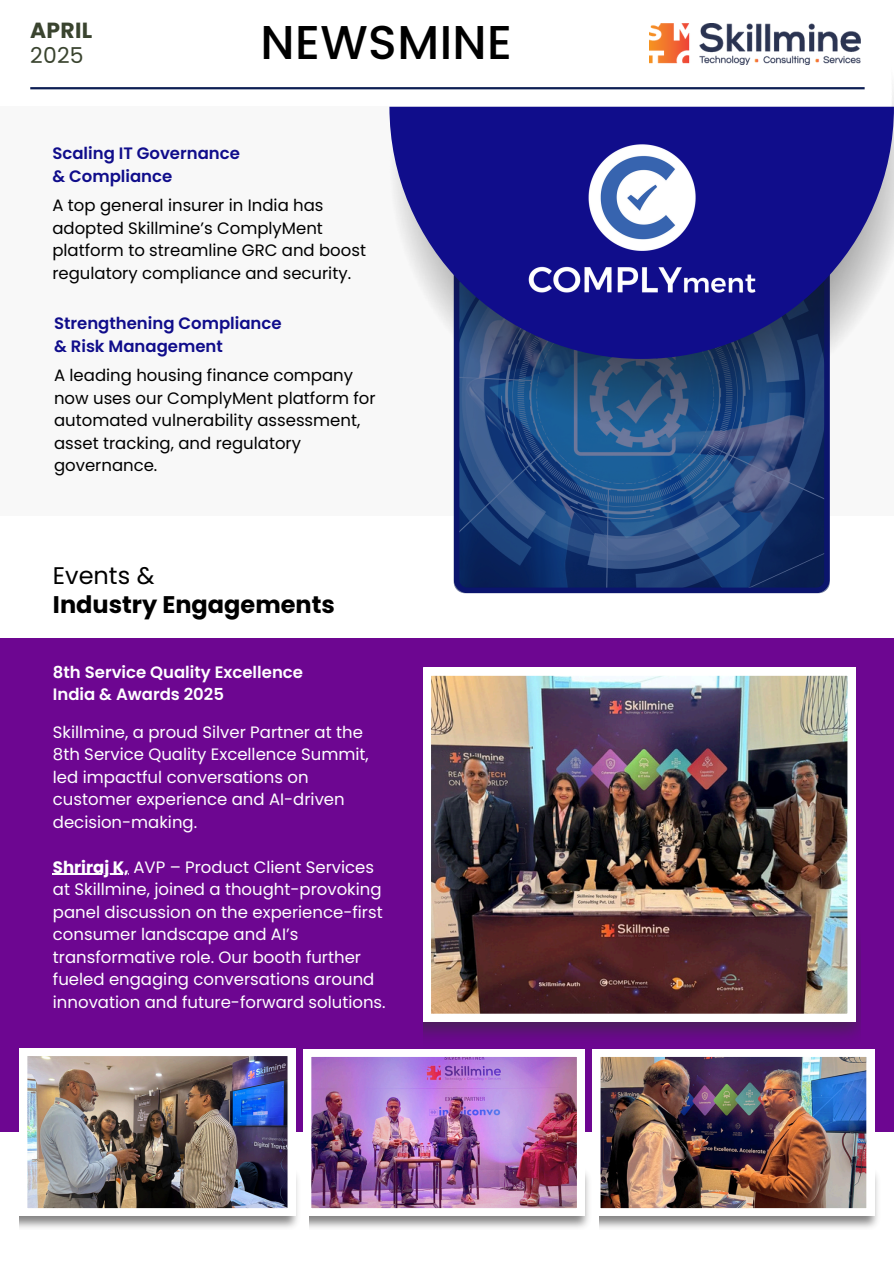
<style>
.page{position:relative;width:894px;height:1264px;background:#fff}
.page>*{position:absolute;margin:0;border:0;box-sizing:border-box;transform-origin:0 0}
.t1{font:500 47.4px "Poppins";letter-spacing:.01em;color:#000}
.t2{font:700 24px/29.2px "Poppins";color:#000}
.t3{font:700 21.9px/24.8px "Poppins";letter-spacing:.01em;color:#3a442f}
.t4{font:16.5px/22.5px "Poppins";color:#fff}
.t5{font:16.5px/22.5px "Poppins";color:#000}
.t6{font:600 16.5px/22.5px "Poppins";color:#100d8b}
.t7{font:600 16.5px/22.5px "Poppins";color:#fff}
.s1{font-weight:400}
.s2{font-weight:700}
</style>
<div class="page">
<hr style="left:30px;top:87px;width:834px;height:2px;background:#0d1e54">
<div style="left:0;top:638px;width:893px;height:494px;background:#6d0691"></div>
<img style="left:423px;top:921px;width:436px;height:116px">
<img style="left:19px;top:1175px;width:279px;height:53px">
<img style="left:309px;top:1173px;width:280px;height:55px">
<img style="left:599px;top:1174px;width:279px;height:54px">
<img style="left:19px;top:1048px;width:276px;height:167px">
<img style="left:303px;top:1049px;width:281px;height:166px">
<img style="left:423px;top:668px;width:432px;height:353px">
<img style="left:592px;top:1049px;width:281px;height:166px">
<div style="left:0;top:106px;width:893px;height:409px;background:#f8f8f8"></div>
<svg style="left:453px;top:177px;width:376px;height:416px;background:#20417a"></svg>
<img style="left:347px;top:23px;width:546px;height:447px">
<svg style="left:389px;top:107px;width:504px;height:252px;background:#3f4099"></svg>
<img style="left:516px;top:122px;width:246px;height:181px">
<hr style="left:53px;top:873px;width:76px;height:1px;background:#fff">
<h2 class="t3" style="left:30px;top:18px;width:63px">APRIL<br><span class="s1">2025</span></h2>
<p class="t1" style="left:260px;top:9px;width:253px">NEWSMINE</p>
<h4 class="t6" style="left:52px;top:142px;width:189px">Scaling IT Governance &amp; Compliance</h4>
<p class="t5" style="left:52px;top:194px;width:315px">A top general insurer in India has adopted Skillmine’s ComplyMent platform to streamline GRC and boost regulatory compliance and security.</p>
<h4 class="t6" style="left:54px;top:312px;width:229px">Strengthening Compliance &amp; Risk Management</h4>
<p class="t5" style="left:54px;top:364px;width:323px">A leading housing finance company now uses our ComplyMent platform for automated vulnerability assessment, asset tracking, and regulatory governance.</p>
<p class="t2" style="left:53px;top:560px;width:283px"><span class="s1">Events &amp;<br></span>Industry Engagements</p>
<h1 class="t7" style="left:53px;top:660px;width:251px">8th Service Quality Excellence<br>India &amp; Awards 2025</h1>
<p class="t4" style="left:53px;top:720px;width:317px">Skillmine, a proud Silver Partner at the 8th Service Quality Excellence Summit, led impactful conversations on customer experience and AI-driven decision-making.</p>
<p class="t4" style="left:53px;top:855px;width:334px"><span class="s2">Shriraj K,</span> AVP – Product Client Services at Skillmine, joined a thought-provoking panel discussion on the experience-first consumer landscape and AI’s transformative role. Our booth further fueled engaging conversations around innovation and future-forward solutions.</p>
</div>
